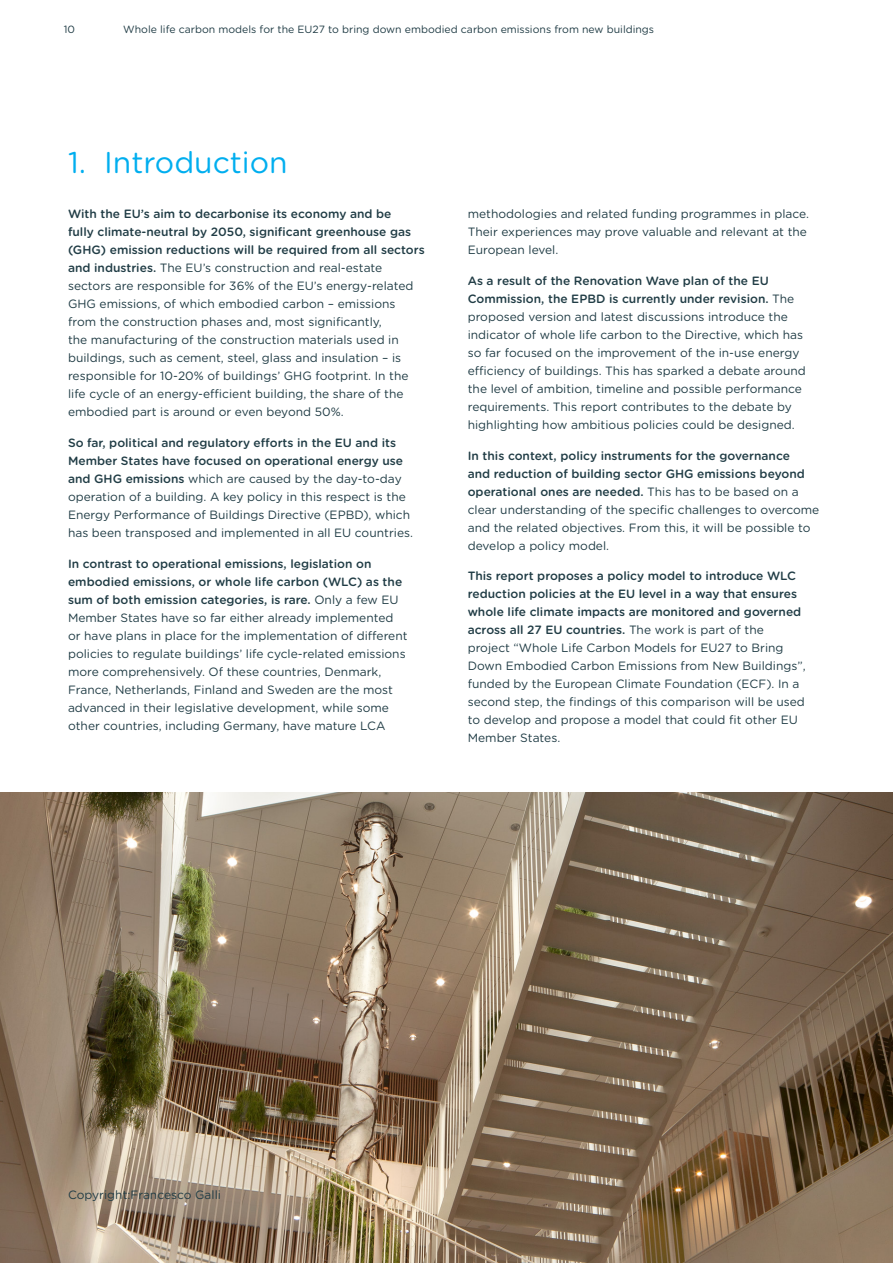
<style>
.page{position:relative;width:893px;height:1263px;background:#fff}
.page>*{position:absolute;margin:0;border:0;box-sizing:border-box;transform-origin:0 0}
.Header_1{font:30px "Gotham Rounded";color:#00aeef}
.t1{font:12px/18px "Gotham Rounded";color:#203c45}
.t2{font:10.5px "Gotham Rounded";color:#203c45}
.s1{font-weight:500}
</style>
<div class="page">
<img style="left:0;top:793px;width:893px;height:470px">
<p class="t2" style="left:64px;top:22px;width:13px">10</p>
<p class="t2" style="left:123px;top:22px;width:532px">Whole life carbon models for the EU27 to bring down embodied carbon emissions from new buildings</p>
<p class="Header_1" style="left:68px;top:142px;width:221px">1. Introduction</p>
<p class="t1" style="left:68px;top:204px;width:358px"><span class="s1">With the EU’s aim to decarbonise its economy and be<br>fully climate-neutral by 2050, significant greenhouse gas (GHG) emission reductions will be required from all sectors and industries.</span> The EU’s construction and real-estate sectors are responsible for 36% of the EU’s energy-related GHG emissions, of which embodied carbon – emissions from the construction phases and, most significantly,<br>the manufacturing of the construction materials used in buildings, such as cement, steel, glass and insulation – is responsible for 10-20% of buildings’ GHG footprint. In the life cycle of an energy-efficient building, the share of the embodied part is around or even beyond 50%.</p>
<p class="t1" style="left:68px;top:433px;width:346px"><span class="s1">So far, political and regulatory efforts in the EU and its Member States have focused on operational energy use and GHG emissions</span> which are caused by the day-to-day operation of a building. A key policy in this respect is the Energy Performance of Buildings Directive (EPBD), which has been transposed and implemented in all EU countries.</p>
<p class="t1" style="left:68px;top:554px;width:341px"><span class="s1">In contrast to operational emissions, legislation on embodied emissions, or whole life carbon (WLC) as the sum of both emission categories, is rare.</span> Only a few EU Member States have so far either already implemented or have plans in place for the implementation of different policies to regulate buildings’ life cycle-related emissions more comprehensively. Of these countries, Denmark, France, Netherlands, Finland and Sweden are the most advanced in their legislative development, while some other countries, including Germany, have mature LCA</p>
<p class="t1" style="left:468px;top:204px;width:343px">methodologies and related funding programmes in place.<br>Their experiences may prove valuable and relevant at the<br>European level.</p>
<p class="t1" style="left:468px;top:271px;width:339px"><span class="s1">As a result of the Renovation Wave plan of the EU Commission, the EPBD is currently under revision.</span> The proposed version and latest discussions introduce the indicator of whole life carbon to the Directive, which has so far focused on the improvement of the in-use energy efficiency of buildings. This has sparked a debate around the level of ambition, timeline and possible performance requirements. This report contributes to the debate by highlighting how ambitious policies could be designed.</p>
<p class="t1" style="left:468px;top:446px;width:353px"><span class="s1">In this context, policy instruments for the governance<br>and reduction of building sector GHG emissions beyond operational ones are needed.</span> This has to be based on a clear understanding of the specific challenges to overcome and the related objectives. From this, it will be possible to develop a policy model.</p>
<p class="t1" style="left:468px;top:566px;width:339px"><span class="s1">This report proposes a policy model to introduce WLC reduction policies at the EU level in a way that ensures whole life climate impacts are monitored and governed across all 27 EU countries.</span> The work is part of the project “Whole Life Carbon Models for EU27 to Bring Down Embodied Carbon Emissions from New Buildings”, funded by the European Climate Foundation (ECF). In a second step, the findings of this comparison will be used to develop and propose a model that could fit other EU Member States.</p>
<p class="t1" style="left:68px;top:1185px;width:155px">Copyright:Francesco Galli</p>
</div>
